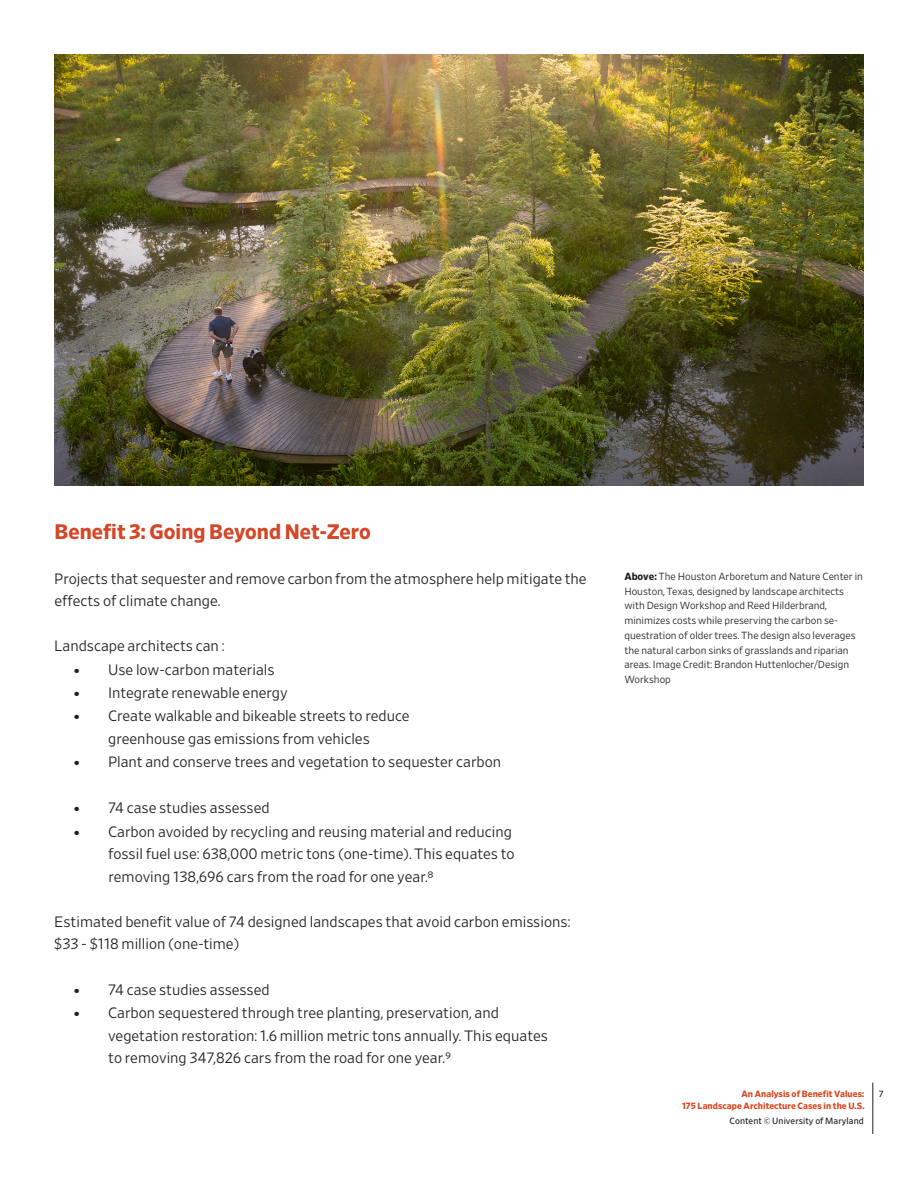
<style>
.page{position:relative;width:918px;height:1188px;background:#fff}
.page>*{position:absolute;margin:0;border:0;box-sizing:border-box;transform-origin:0 0}
.Narrative_Primary{font:700 21px "Retina";color:#d44728}
.Retina_Narrative{font:300 15px/22.5px "Retina";color:#231f20}
.Caption_Text{font:300 10.35px/14.7px "Retina";color:#231f20}
.t1{font:700 9px/12px "Retina";letter-spacing:.005em;color:#d9461e;text-align:right}
.t2{font:9px "Retina";letter-spacing:.005em;color:#231f20}
.s1{font-family:"Skolar Latin";font-weight:400;font-size:15.75px}
.s2{font-weight:700}
</style>
<div class="page">
<hr style="left:873px;top:1083px;width:1px;height:51px;background:#231f20">
<img style="left:54px;top:54px;width:810px;height:432px">
<p class="Narrative_Primary" style="left:55px;top:517px;width:318px">Benefit 3: Going Beyond Net-Zero</p>
<p class="Retina_Narrative" style="left:54px;top:567px;width:534px">Projects that sequester and remove carbon from the atmosphere help mitigate the effects of climate change.</p>
<p class="Retina_Narrative" style="left:54px;top:634px;width:172px">Landscape architects can :</p>
<p class="Retina_Narrative" style="left:71px;top:658px;width:205px"><span class="s1">•</span> Use low-carbon materials</p>
<p class="Retina_Narrative" style="left:71px;top:681px;width:218px"><span class="s1">•</span> Integrate renewable energy</p>
<p class="Retina_Narrative" style="left:71px;top:704px;width:340px;text-align:center"><span class="s1">•</span> Create walkable and bikeable streets to reduce greenhouse gas emissions from vehicles</p>
<p class="Retina_Narrative" style="left:71px;top:750px;width:431px"><span class="s1">•</span> Plant and conserve trees and vegetation to sequester carbon</p>
<p class="Retina_Narrative" style="left:71px;top:796px;width:200px"><span class="s1">•</span> 74 case studies assessed</p>
<p class="Retina_Narrative" style="left:108px;top:820px;width:408px;text-indent:-37px"><span class="s1">•</span> Carbon avoided by recycling and reusing material and reducing fossil fuel use: 638,000 metric tons (one-time). This equates to removing 138,696 cars from the road for one year.8</p>
<p class="Retina_Narrative" style="left:54px;top:910px;width:518px">Estimated benefit value of 74 designed landscapes that avoid carbon emissions:</p>
<p class="Retina_Narrative" style="left:54px;top:932px;width:187px">$33 - $118 million (one-time)</p>
<p class="Retina_Narrative" style="left:71px;top:978px;width:200px"><span class="s1">•</span> 74 case studies assessed</p>
<p class="Retina_Narrative" style="left:108px;top:1001px;width:441px;text-indent:-37px"><span class="s1">•</span> Carbon sequestered through tree planting, preservation, and vegetation restoration: 1.6 million metric tons annually. This equates to removing 347,826 cars from the road for one year.9</p>
<p class="Caption_Text" style="left:624px;top:569px;width:240px"><span class="s2">Above:</span> The Houston Arboretum and Nature Center in</p>
<p class="Caption_Text" style="left:624px;top:584px;width:233px">Houston, Texas, designed by landscape architects with Design Workshop and Reed Hilderbrand, minimizes costs while preserving the carbon se&shy;questration of older trees. The design also leverages the natural carbon sinks of grasslands and riparian areas. Image Credit: Brandon Huttenlocher/Design Workshop</p>
<p class="t1" style="left:682px;top:1088px;width:184px">An Analysis of Benefit Values:<br>175 Landscape Architecture Cases in the U.S.</p>
<p class="t2" style="left:730px;top:1115px;width:136px">Content © University of Maryland</p>
<p class="t2" style="left:879px;top:1088px;width:6px">7</p>
</div>
